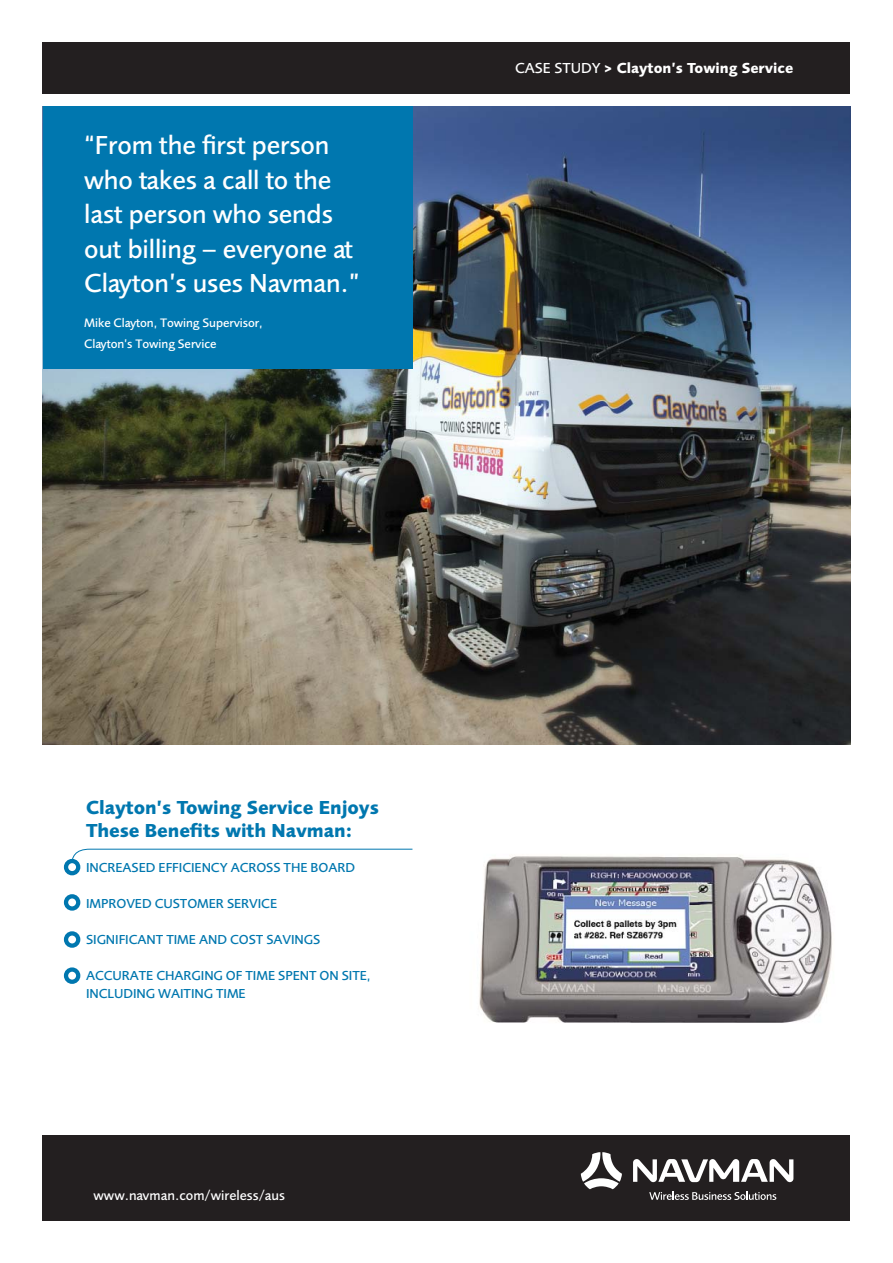
<style>
.page{position:relative;width:893px;height:1263px;background:#fff}
.page>*{position:absolute;margin:0;border:0;box-sizing:border-box;transform-origin:0 0}
.t1{font:500 27px/34.5px "Foundry Sans";letter-spacing:-.005em;color:#fff}
.t2{font:700 19.5px/23.4px "Foundry Sans";letter-spacing:-.005em;color:#0077af}
.t3{font:700 15px "Foundry Sans";color:#fff}
.t4{font:500 14.1px "Foundry Sans";color:#fff}
.t5{font:500 13.5px/18px "Foundry Sans";letter-spacing:-.005em;color:#0077af}
.t6{font:500 12.75px/21px "Foundry Sans";letter-spacing:-.005em;color:#fff}
.s1{font-weight:500}
.s2{font-family:"DIN"}
</style>
<div class="page">
<img style="left:43px;top:107px;width:807px;height:637px">
<div style="left:43px;top:1135px;width:807px;height:85px;background:#231f20"></div>
<svg style="left:581px;top:1152px;width:41px;height:37px"></svg>
<svg style="left:633px;top:1159px;width:160px;height:23px"></svg>
<svg style="left:649px;top:1191px;width:127px;height:9px"></svg>
<div style="left:43px;top:43px;width:807px;height:51px;background:#231f20"></div>
<div style="left:43px;top:106px;width:369px;height:263px;background:#0077af"></div>
<svg style="left:71px;top:848px;width:342px;height:20px"></svg>
<div style="left:66px;top:861px;width:12px;height:12px;background:#fff;border-radius:50%"></div>
<div style="left:64px;top:859px;width:16px;height:16px;border:4px solid #0077af;border-radius:50%"></div>
<div style="left:64px;top:894px;width:16px;height:17px;border:4px solid #0077af;border-radius:50%"></div>
<div style="left:64px;top:931px;width:16px;height:17px;border:4px solid #0077af;border-radius:50%"></div>
<div style="left:64px;top:967px;width:16px;height:17px;border:4px solid #0077af;border-radius:50%"></div>
<img style="left:479px;top:855px;width:353px;height:168px">
<h1 class="t1" style="left:84px;top:131px;width:277px">“From the first person who takes a call to the last person who sends out billing – everyone at<br>Clayton’s uses Navman.”</h1>
<p class="t6" style="left:84px;top:313px;width:180px">Mike Clayton, Towing Supervisor,<br>Clayton’s Towing Service</p>
<p class="t3" style="left:515px;top:63px;width:280px"><span class="s1">CASE STUDY</span> <span class="s2">&gt;</span> Clayton’s Towing Service</p>
<h2 class="t2" style="left:86px;top:797px;width:294px">Clayton’s Towing Service Enjoys<br>These Benefits with Navman:</h2>
<p class="t5" style="left:86px;top:860px;width:270px">INCREASED EFFICIENCY ACROSS THE BOARD</p>
<p class="t5" style="left:86px;top:896px;width:193px">IMPROVED CUSTOMER SERVICE</p>
<p class="t5" style="left:86px;top:932px;width:236px">SIGNIFICANT TIME AND COST SAVINGS</p>
<p class="t5" style="left:86px;top:968px;width:286px">ACCURATE CHARGING OF TIME SPENT ON SITE,<br>INCLUDING WAITING TIME</p>
<p class="t4" style="left:94px;top:1190px;width:193px">www.navman.com/wireless/aus</p>
</div>
